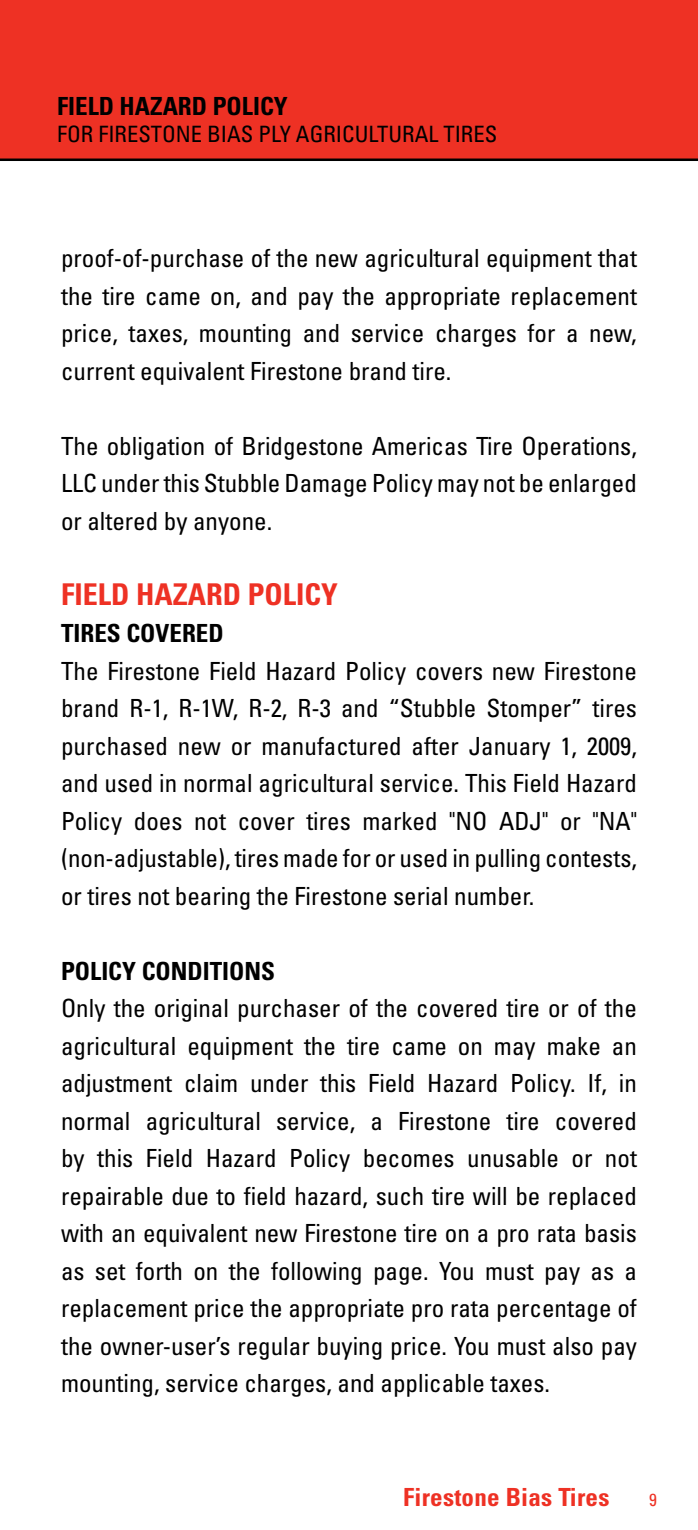
<style>
.page{position:relative;width:698px;height:1530px;background:#fff}
.page>*{position:absolute;margin:0;border:0;box-sizing:border-box;transform-origin:0 0}
.t1{font:700 condensed 30px "Univers LT Std";color:#ee3124}
.t2{font:condensed 25px/37.5px "Univers LT Std";color:#000;text-align:justify}
.t3{font:700 condensed 25px "Univers LT Std";color:#000}
.t4{font:700 condensed 25px "Univers LT Std";letter-spacing:.01em;color:#ee3124}
.t5{font:condensed 22.5px "Univers LT Std";color:#000}
.t6{font:condensed 17.5px "Univers LT Std";color:#ee3124}
</style>
<div class="page">
<div style="left:0;top:0;width:698px;height:159px;background:#ee3124"></div>
<hr style="left:0;top:159px;width:698px;height:2px;background:#000">
<p class="t3" style="left:57px;top:90px;width:232px">FIELD HAZARD POLICY</p>
<p class="t5" style="left:57px;top:119px;width:441px">FOR FIRESTONE BIAS PLY AGRICULTURAL TIRES</p>
<p class="t2" style="left:61px;top:239px;width:577px">proof-of-purchase of the new agricultural equipment that the tire came on, and pay the appropriate replacement price, taxes, mounting and service charges for a new, current equivalent Firestone brand tire.</p>
<p class="t2" style="left:61px;top:427px;width:577px">The obligation of Bridgestone Americas Tire Operations, LLC under this Stubble Damage Policy may not be enlarged or altered by anyone.</p>
<p class="t1" style="left:61px;top:576px;width:278px">FIELD HAZARD POLICY</p>
<p class="t3" style="left:61px;top:618px;width:164px">TIRES COVERED</p>
<p class="t2" style="left:61px;top:652px;width:577px">The Firestone Field Hazard Policy covers new Firestone brand R-1, R-1W, R-2, R-3 and “Stubble Stomper” tires purchased new or manufactured after January 1, 2009, and used in normal agricultural service. This Field Hazard Policy does not cover tires marked "NO ADJ" or "NA" (non-adjustable), tires made for or used in pulling contests, or tires not bearing the Firestone serial number.</p>
<p class="t3" style="left:61px;top:956px;width:215px">POLICY CONDITIONS</p>
<p class="t2" style="left:61px;top:989px;width:577px">Only the original purchaser of the covered tire or of the agricultural equipment the tire came on may make an adjustment claim under this Field Hazard Policy. If, in normal agricultural service, a Firestone tire covered by this Field Hazard Policy becomes unusable or not repairable due to field hazard, such tire will be replaced with an equivalent new Firestone tire on a pro rata basis as set forth on the following page. You must pay as a replacement price the appropriate pro rata percentage of the owner-user’s regular buying price. You must also pay mounting, service charges, and applicable taxes.</p>
<p class="t4" style="left:403px;top:1482px;width:208px">Firestone Bias Tires</p>
<p class="t6" style="left:649px;top:1488px;width:9px">9</p>
</div>
